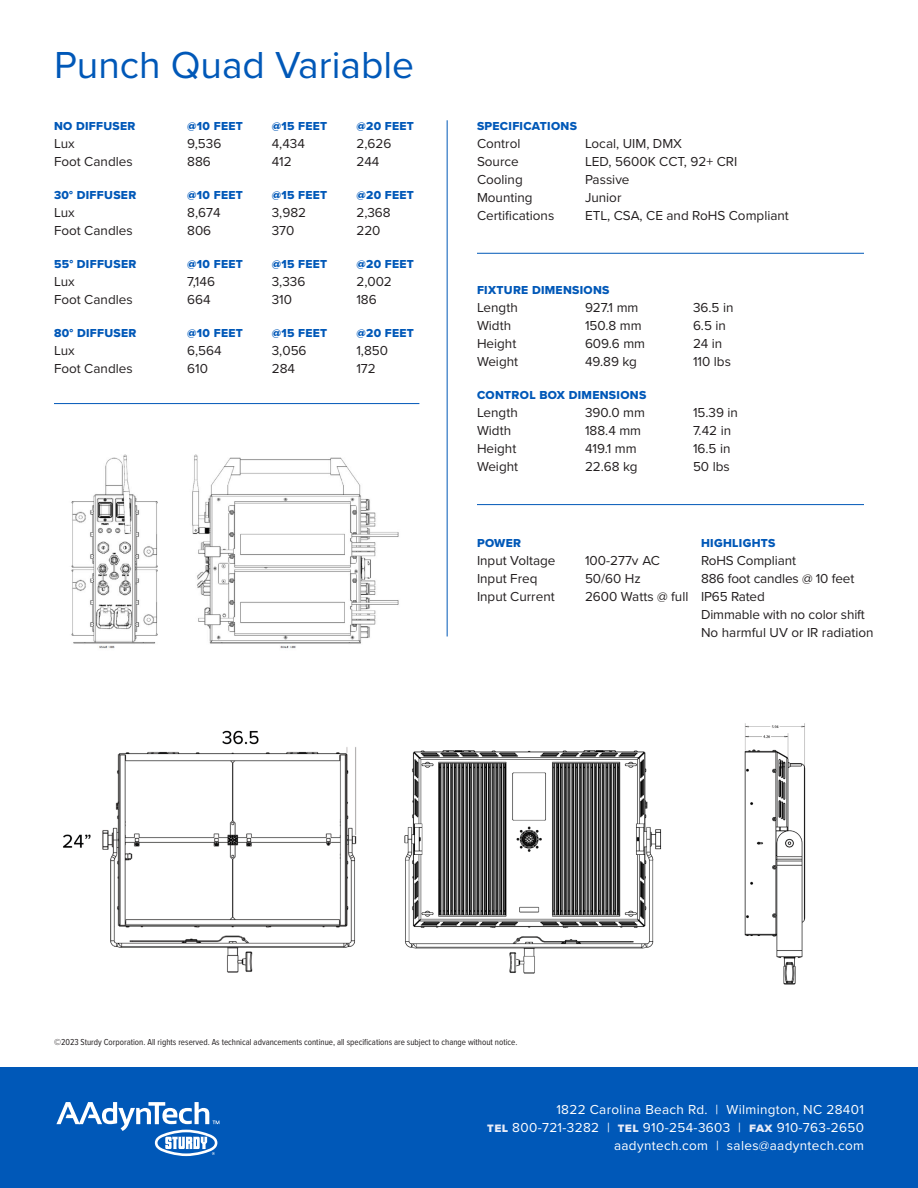
<style>
.page{position:relative;width:918px;height:1188px;background:#fff}
.page>*{position:absolute;margin:0;border:0;box-sizing:border-box;transform-origin:0 0}
.t1{font:39px "Proxima Nova";color:#0058b8}
.Body{font:13.5px/18px "Proxima Nova";color:#231f20}
.t2{font:13.5px/18px "Proxima Nova";letter-spacing:.025em;color:#fff;text-align:right}
.Subhead{font:12px "Proxima Nova Extrabld";letter-spacing:.025em;color:#0058b8}
.Body-2{font:9px "Proxima Nova Cond";color:#231f20}
.s1{font-family:"Proxima Nova Extrabld";color:#e8ecf8}
</style>
<div class="page">
<hr style="left:477px;top:253px;width:387px;height:1px;background:#0058b8">
<hr style="left:54px;top:403px;width:365px;height:1px;background:#0058b8">
<hr style="left:477px;top:504px;width:387px;height:1px;background:#0058b8">
<hr style="left:447px;top:120px;width:1px;height:516px;background:#0058b8">
<img style="left:744px;top:723px;width:62px;height:262px">
<img style="left:404px;top:750px;width:258px;height:224px">
<img style="left:71px;top:454px;width:328px;height:195px">
<img style="left:63px;top:730px;width:294px;height:243px">
<div style="left:0;top:1067px;width:918px;height:121px;background:#0058b8"></div>
<svg style="left:56px;top:1102px;width:163px;height:54px"></svg>
<p class="t1" style="left:54px;top:36px;width:362px">Punch Quad Variable</p>
<p class="Subhead" style="left:54px;top:117px;width:83px">NO DIFFUSER</p>
<p class="Body" style="left:54px;top:134px;width:80px">Lux<br>Foot Candles</p>
<p class="Subhead" style="left:54px;top:186px;width:84px">30° DIFFUSER</p>
<p class="Body" style="left:54px;top:203px;width:80px">Lux<br>Foot Candles</p>
<p class="Subhead" style="left:54px;top:255px;width:84px">55° DIFFUSER</p>
<p class="Body" style="left:54px;top:272px;width:80px">Lux<br>Foot Candles</p>
<p class="Subhead" style="left:54px;top:324px;width:84px">80° DIFFUSER</p>
<p class="Body" style="left:54px;top:341px;width:80px">Lux<br>Foot Candles</p>
<p class="Subhead" style="left:187px;top:117px;width:57px">@10 FEET</p>
<p class="Body" style="left:187px;top:134px;width:36px">9,536<br>886</p>
<p class="Subhead" style="left:187px;top:186px;width:57px">@10 FEET</p>
<p class="Body" style="left:187px;top:203px;width:35px">8,674<br>806</p>
<p class="Subhead" style="left:187px;top:255px;width:57px">@10 FEET</p>
<p class="Body" style="left:187px;top:272px;width:29px">7,146<br>664</p>
<p class="Subhead" style="left:187px;top:324px;width:57px">@10 FEET</p>
<p class="Body" style="left:187px;top:341px;width:36px">6,564<br>610</p>
<p class="Subhead" style="left:272px;top:117px;width:57px">@15 FEET</p>
<p class="Body" style="left:272px;top:134px;width:35px">4,434<br>412</p>
<p class="Subhead" style="left:272px;top:186px;width:57px">@15 FEET</p>
<p class="Body" style="left:272px;top:203px;width:36px">3,982<br>370</p>
<p class="Subhead" style="left:272px;top:255px;width:57px">@15 FEET</p>
<p class="Body" style="left:272px;top:272px;width:35px">3,336<br>310</p>
<p class="Subhead" style="left:272px;top:324px;width:57px">@15 FEET</p>
<p class="Body" style="left:272px;top:341px;width:36px">3,056<br>284</p>
<p class="Subhead" style="left:356px;top:117px;width:59px">@20 FEET</p>
<p class="Body" style="left:356px;top:134px;width:36px">2,626<br>244</p>
<p class="Subhead" style="left:356px;top:186px;width:59px">@20 FEET</p>
<p class="Body" style="left:356px;top:203px;width:36px">2,368<br>220</p>
<p class="Subhead" style="left:356px;top:255px;width:59px">@20 FEET</p>
<p class="Body" style="left:356px;top:272px;width:37px">2,002<br>186</p>
<p class="Subhead" style="left:356px;top:324px;width:59px">@20 FEET</p>
<p class="Body" style="left:356px;top:341px;width:33px">1,850<br>172</p>
<p class="Subhead" style="left:477px;top:117px;width:101px">SPECIFICATIONS</p>
<p class="Body" style="left:477px;top:134px;width:45px">Control</p>
<p class="Body" style="left:585px;top:134px;width:99px">Local, UIM, DMX</p>
<p class="Body" style="left:477px;top:152px;width:43px">Source</p>
<p class="Body" style="left:585px;top:152px;width:154px">LED, 5600K CCT, 92+ CRI</p>
<p class="Body" style="left:477px;top:170px;width:47px">Cooling</p>
<p class="Body" style="left:585px;top:170px;width:46px">Passive</p>
<p class="Body" style="left:477px;top:188px;width:57px">Mounting</p>
<p class="Body" style="left:585px;top:188px;width:38px">Junior</p>
<p class="Body" style="left:477px;top:206px;width:79px">Certifications</p>
<p class="Body" style="left:585px;top:206px;width:205px">ETL, CSA, CE and RoHS Compliant</p>
<p class="Subhead" style="left:477px;top:281px;width:134px">FIXTURE DIMENSIONS</p>
<p class="Body" style="left:477px;top:298px;width:42px">Length</p>
<p class="Body" style="left:585px;top:298px;width:55px">927.1 mm</p>
<p class="Body" style="left:693px;top:298px;width:42px">36.5 in</p>
<p class="Body" style="left:477px;top:316px;width:36px">Width</p>
<p class="Body" style="left:585px;top:316px;width:58px">150.8 mm</p>
<p class="Body" style="left:693px;top:316px;width:35px">6.5 in</p>
<p class="Body" style="left:477px;top:334px;width:41px">Height</p>
<p class="Body" style="left:585px;top:334px;width:62px">609.6 mm</p>
<p class="Body" style="left:693px;top:334px;width:31px">24 in</p>
<p class="Body" style="left:477px;top:352px;width:43px">Weight</p>
<p class="Body" style="left:585px;top:352px;width:53px">49.89 kg</p>
<p class="Body" style="left:693px;top:352px;width:39px">110 lbs</p>
<p class="Subhead" style="left:477px;top:386px;width:171px">CONTROL BOX DIMENSIONS</p>
<p class="Body" style="left:477px;top:403px;width:42px">Length</p>
<p class="Body" style="left:585px;top:403px;width:62px">390.0 mm</p>
<p class="Body" style="left:693px;top:403px;width:47px">15.39 in</p>
<p class="Body" style="left:477px;top:421px;width:36px">Width</p>
<p class="Body" style="left:585px;top:421px;width:58px">188.4 mm</p>
<p class="Body" style="left:693px;top:421px;width:40px">7.42 in</p>
<p class="Body" style="left:477px;top:439px;width:41px">Height</p>
<p class="Body" style="left:585px;top:439px;width:53px">419.1 mm</p>
<p class="Body" style="left:693px;top:439px;width:39px">16.5 in</p>
<p class="Body" style="left:477px;top:457px;width:43px">Weight</p>
<p class="Body" style="left:585px;top:457px;width:54px">22.68 kg</p>
<p class="Body" style="left:693px;top:457px;width:38px">50 lbs</p>
<p class="Subhead" style="left:477px;top:534px;width:46px">POWER</p>
<p class="Body" style="left:477px;top:551px;width:80px">Input Voltage</p>
<p class="Body" style="left:585px;top:551px;width:76px">100-277v AC</p>
<p class="Body" style="left:477px;top:569px;width:62px">Input Freq</p>
<p class="Body" style="left:585px;top:569px;width:57px">50/60 Hz</p>
<p class="Body" style="left:477px;top:587px;width:79px">Input Current</p>
<p class="Body" style="left:585px;top:587px;width:105px">2600 Watts @ full</p>
<p class="Subhead" style="left:701px;top:534px;width:76px">HIGHLIGHTS</p>
<p class="Body" style="left:701px;top:551px;width:174px">RoHS Compliant<br>886 foot candles @ 10 feet<br>IP65 Rated<br>Dimmable with no color shift<br>No harmful UV or IR radiation</p>
<p class="Body-2" style="left:54px;top:1035px;width:465px">©2023 Sturdy Corporation. All rights reserved. As technical advancements continue, all specifications are subject to change without notice.</p>
<p class="t2" style="left:487px;top:1100px;width:378px">1822 Carolina Beach Rd. | Wilmington, NC 28401<br><span class="s1">tel</span> 800-721-3282 | <span class="s1">tel</span> 910-254-3603 | <span class="s1">fax</span> 910-763-2650 aadyntech.com | sales@aadyntech.com</p>
</div>
